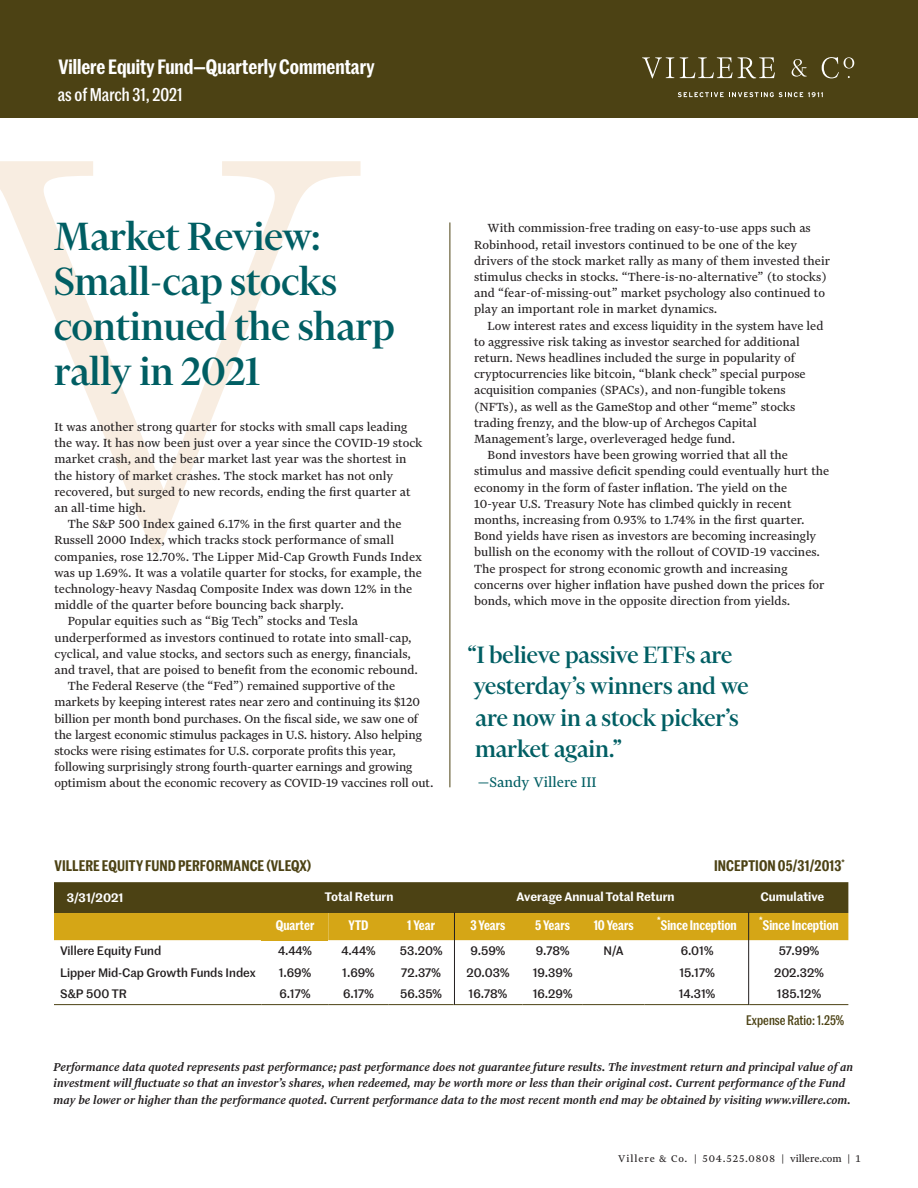
<style>
.page{position:relative;width:918px;height:1188px;background:#fff}
.page>*{position:absolute;margin:0;border:0;box-sizing:border-box;transform-origin:0 0}
.t1{font:500 45px/45px "Financier Display";color:#005e63}
.t2{font:500 27px/31.5px "Financier Display";color:#005e63}
.t3{font:600 20.25px "Marr Sans Cond";color:#fff}
.t4{font:500 18px "Marr Sans Cond";color:#fff}
.t5{font:16.5px "Financier Text";color:#005e63}
.t6{font:600 15px "Marr Sans Cond";letter-spacing:.005em;color:#4c4214}
.t7{font:13.95px/16.2px "Financier Text";color:#231f20}
.t8{font:italic 500 13.5px/16.5px "Financier Text";color:#231f20}
.t9{font:600 13.5px "Marr Sans Cond";color:#fff}
.t10{font:500 13.5px "Marr Sans Cond";color:#4c4214}
.t11{font:500 12px "Marr Sans";color:#231f20}
.t12{font:600 12px "Marr Sans";color:#fff}
.t13{font:11.7px "Financier Text";letter-spacing:.08em;color:#231f20}
.s1{font-size:13.8px}
</style>
<div class="page">
<svg style="left:0;top:161px;width:361px;height:391px"></svg>
<div style="left:0;top:0;width:918px;height:117px;background:#4c4214"></div>
<hr style="left:450px;top:222px;width:1px;height:565px;background:#4c4214">
<svg style="left:642px;top:57px;width:32px;height:21px"></svg>
<svg style="left:680px;top:57px;width:95px;height:21px"></svg>
<svg style="left:792px;top:59px;width:15px;height:18px"></svg>
<svg style="left:822px;top:57px;width:32px;height:21px"></svg>
<svg style="left:678px;top:92px;width:145px;height:5px"></svg>
<svg style="left:54px;top:882px;width:794px;height:58px;background:#896e15"></svg>
<div style="left:262px;top:913px;width:66px;height:27px;background:#d5a616"></div>
<hr style="left:54px;top:1004px;width:208px;height:1px;background:#4c4214">
<hr style="left:262px;top:1004px;width:66px;height:1px;background:#4c4214">
<hr style="left:328px;top:1004px;width:61px;height:1px;background:#4c4214">
<hr style="left:389px;top:1004px;width:65px;height:1px;background:#4c4214">
<hr style="left:454px;top:1004px;width:68px;height:1px;background:#4c4214">
<hr style="left:522px;top:1004px;width:61px;height:1px;background:#4c4214">
<hr style="left:583px;top:1004px;width:61px;height:1px;background:#4c4214">
<hr style="left:644px;top:1004px;width:106px;height:1px;background:#4c4214">
<hr style="left:750px;top:1004px;width:98px;height:1px;background:#4c4214">
<hr style="left:454px;top:912px;width:1px;height:93px;background:#231f20">
<hr style="left:748px;top:912px;width:1px;height:93px;background:#231f20">
<p class="t3" style="left:58px;top:52px;width:318px">Villere Equity Fund—Quarterly Commentary</p>
<p class="t4" style="left:58px;top:82px;width:126px">as of March 31, 2021</p>
<p class="t1" style="left:54px;top:214px;width:342px">Market Review:<br>Small-cap stocks continued the sharp rally in 2021</p>
<p class="t7" style="left:54px;top:419px;width:370px"><span class="s1">I</span>t was another strong quarter for stocks with small caps leading the way. It has now been just over a year since the COVID-19 stock market crash, and the bear market last year was the shortest in the history of market crashes. The stock market has not only recovered, but surged to new records, ending the first quarter at an all-time high.</p>
<p class="t7" style="left:54px;top:516px;width:369px;text-indent:14px">The S&amp;P 500 Index gained 6.17% in the first quarter and the Russell 2000 Index, which tracks stock performance of small companies, rose 12.70%. The Lipper Mid-Cap Growth Funds Index was up 1.69%. It was a volatile quarter for stocks, for example, the technology-heavy Nasdaq Composite Index was down 12% in the middle of the quarter before bouncing back sharply.</p>
<p class="t7" style="left:54px;top:613px;width:365px;text-indent:14px">Popular equities such as “Big Tech” stocks and Tesla underperformed as investors continued to rotate into small-cap, cyclical, and value stocks, and sectors such as energy, financials, and travel, that are poised to benefit from the economic rebound.</p>
<p class="t7" style="left:54px;top:678px;width:381px;text-indent:14px">The Federal Reserve (the “Fed”) remained supportive of the markets by keeping interest rates near zero and continuing its $120 billion per month bond purchases. On the fiscal side, we saw one of the largest economic stimulus packages in U.S. history. Also helping stocks were rising estimates for U.S. corporate profits this year, following surprisingly strong fourth-quarter earnings and growing optimism about the economic recovery as COVID-19 vaccines roll out.</p>
<p class="t7" style="left:474px;top:220px;width:357px;text-indent:14px">With commission-free trading on easy-to-use apps such as Robinhood, retail investors continued to be one of the key drivers of the stock market rally as many of them invested their stimulus checks in stocks. “There-is-no-alternative” (to stocks) and “fear-of-missing-out” market psychology also continued to play an important role in market dynamics.</p>
<p class="t7" style="left:474px;top:317px;width:351px;text-indent:14px">Low interest rates and excess liquidity in the system have led to aggressive risk taking as investor searched for additional return. News headlines included the surge in popularity of cryptocurrencies like bitcoin, “blank check” special purpose acquisition companies (SPACs), and non-fungible tokens (NFTs), as well as the GameStop and other “meme” stocks trading frenzy, and the blow-up of Archegos Capital Management’s large, overleveraged hedge fund.</p>
<p class="t7" style="left:474px;top:447px;width:357px;text-indent:14px">Bond investors have been growing worried that all the stimulus and massive deficit spending could eventually hurt the economy in the form of faster inflation. The yield on the 10-year U.S. Treasury Note has climbed quickly in recent months, increasing from 0.93% to 1.74% in the first quarter.<br>Bond yields have risen as investors are becoming increasingly bullish on the economy with the rollout of COVID-19 vaccines.<br>The prospect for strong economic growth and increasing concerns over higher inflation have pushed down the prices for bonds, which move in the opposite direction from yields.</p>
<p class="t2" style="left:467px;top:639px;width:283px">“I believe passive ETFs are yesterday’s winners and we are now in a stock picker’s market again.”</p>
<p class="t5" style="left:478px;top:774px;width:120px">—Sandy Villere III</p>
<p class="t6" style="left:55px;top:854px;width:258px">VILLERE EQUITY FUND PERFORMANCE (VLEQX)</p>
<p class="t12" style="left:67px;top:889px;width:58px">3/31/2021</p>
<p class="t12" style="left:325px;top:888px;width:70px">Total Return</p>
<p class="t12" style="left:517px;top:888px;width:159px">Average Annual Total Return</p>
<p class="t6" style="left:714px;top:854px;width:132px">INCEPTION 05/31/2013<sup>*</sup></p>
<p class="t12" style="left:761px;top:888px;width:65px">Cumulative</p>
<p class="t9" style="left:276px;top:915px;width:40px">Quarter</p>
<p class="t9" style="left:348px;top:915px;width:22px">YTD</p>
<p class="t9" style="left:407px;top:915px;width:29px">1 Year</p>
<p class="t9" style="left:470px;top:915px;width:36px">3 Years</p>
<p class="t9" style="left:535px;top:915px;width:36px">5 Years</p>
<p class="t9" style="left:594px;top:915px;width:41px">10 Years</p>
<p class="t9" style="left:657px;top:915px;width:81px"><sup>*</sup>Since Inception</p>
<p class="t9" style="left:759px;top:915px;width:81px"><sup>*</sup>Since Inception</p>
<p class="t11" style="left:60px;top:942px;width:103px">Villere Equity Fund</p>
<p class="t11" style="left:278px;top:942px;width:35px">4.44%</p>
<p class="t11" style="left:342px;top:942px;width:35px">4.44%</p>
<p class="t11" style="left:400px;top:942px;width:44px">53.20%</p>
<p class="t11" style="left:471px;top:942px;width:36px">9.59%</p>
<p class="t11" style="left:536px;top:942px;width:35px">9.78%</p>
<p class="t11" style="left:604px;top:942px;width:22px">N/A</p>
<p class="t11" style="left:681px;top:942px;width:34px">6.01%</p>
<p class="t11" style="left:779px;top:942px;width:42px">57.99%</p>
<p class="t11" style="left:60px;top:964px;width:197px">Lipper Mid-Cap Growth Funds Index</p>
<p class="t11" style="left:279px;top:964px;width:34px">1.69%</p>
<p class="t11" style="left:342px;top:964px;width:34px">1.69%</p>
<p class="t11" style="left:401px;top:964px;width:41px">72.37%</p>
<p class="t11" style="left:466px;top:964px;width:44px">20.03%</p>
<p class="t11" style="left:533px;top:964px;width:41px">19.39%</p>
<p class="t11" style="left:679px;top:964px;width:37px">15.17%</p>
<p class="t11" style="left:774px;top:964px;width:51px">202.32%</p>
<p class="t11" style="left:60px;top:985px;width:68px">S&amp;P 500 TR</p>
<p class="t11" style="left:280px;top:985px;width:32px">6.17%</p>
<p class="t11" style="left:343px;top:985px;width:32px">6.17%</p>
<p class="t11" style="left:400px;top:985px;width:43px">56.35%</p>
<p class="t11" style="left:469px;top:985px;width:40px">16.78%</p>
<p class="t11" style="left:533px;top:985px;width:41px">16.29%</p>
<p class="t11" style="left:679px;top:985px;width:38px">14.31%</p>
<p class="t11" style="left:777px;top:985px;width:46px">185.12%</p>
<p class="t10" style="left:746px;top:1011px;width:100px">Expense Ratio: 1.25%</p>
<p class="t8" style="left:54px;top:1059px;width:801px">Performance data quoted represents past performance; past performance does not guarantee future results. The investment return and principal value of an investment will fluctuate so that an investor’s shares, when redeemed, may be worth more or less than their original cost. Current performance of the Fund may be lower or higher than the performance quoted. Current performance data to the most recent month end may be obtained by visiting www.villere.com.</p>
<p class="t13" style="left:618px;top:1152px;width:244px">Villere &amp; Co. | 504.525.0808 | villere.com | 1</p>
</div>
